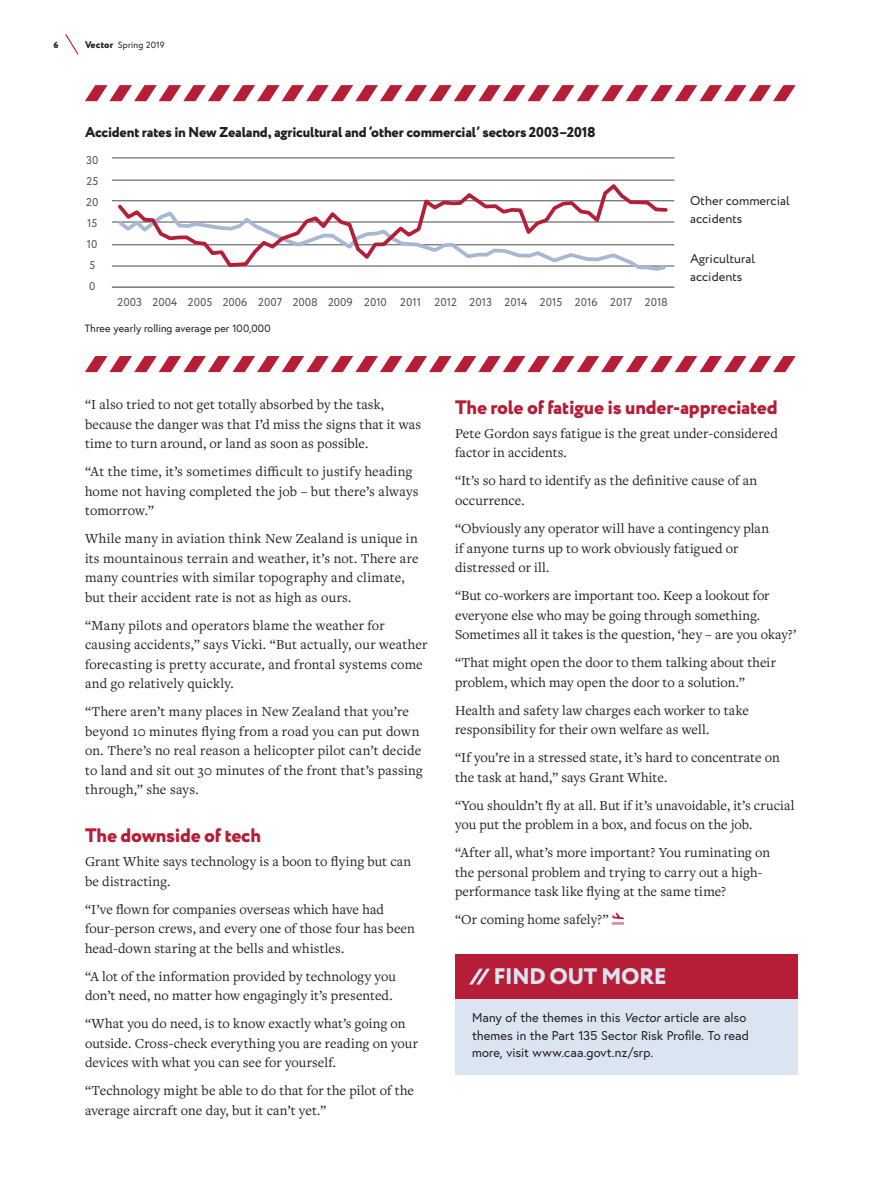
<style>
.page{position:relative;width:893px;height:1200px;background:#fff}
.page>*{position:absolute;margin:0;border:0;box-sizing:border-box;transform-origin:0 0}
.Sidebar_H1{font:800 22.5px "Circe";letter-spacing:-.025em;color:#dbe5f2}
.t1{font:800 19.5px "Circe";letter-spacing:-.01em;color:#b61e37}
.Body{font:14.25px/19.5px "Freight Text Pro";letter-spacing:.01em;color:#231f20}
.t2{font:800 14.25px "Circe";letter-spacing:-.015em;color:#231f20}
.Sidebar_body{font:12.75px/17.5px "Europa";letter-spacing:.005em;color:#231f20}
.Occurrence_table_bod{font:12.75px/18px "Circe";color:#231f20}
.Occurrence_table_bod-2{font:11.25px "Circe";color:#4b4c4d}
.t3{font:10.5px "Europa";letter-spacing:.005em;color:#231f20}
.t4{font:9px "Europa";letter-spacing:.015em;color:#231f20}
.t5{font:800 9px "Circe";color:#231f20}
.s1{font-family:"Circe";font-weight:800;font-size:9.75px}
.s2{font-style:italic}
</style>
<div class="page">
<svg style="left:612px;top:912px;width:12px;height:12px"></svg>
<div style="left:455px;top:953px;width:342px;height:45px;background:#b61e37"></div>
<div style="left:455px;top:998px;width:342px;height:75px;background:#dbe5f2"></div>
<svg style="left:469px;top:968px;width:21px;height:16px"></svg>
<hr style="left:112px;top:286px;width:562px;height:1px;background:#4b4c4d">
<hr style="left:112px;top:266px;width:562px;height:1px;background:#4b4c4d">
<hr style="left:112px;top:222px;width:562px;height:1px;background:#4b4c4d">
<hr style="left:112px;top:180px;width:562px;height:1px;background:#4b4c4d">
<hr style="left:112px;top:244px;width:562px;height:1px;background:#4b4c4d">
<hr style="left:112px;top:200px;width:562px;height:1px;background:#4b4c4d">
<hr style="left:112px;top:158px;width:562px;height:1px;background:#4b4c4d">
<svg style="left:115px;top:184px;width:555px;height:85px"></svg>
<svg style="left:85px;top:85px;width:711px;height:16px"></svg>
<svg style="left:85px;top:356px;width:711px;height:16px"></svg>
<svg style="left:65px;top:34px;width:14px;height:21px"></svg>
<p class="t5" style="left:54px;top:38px;width:7px">6</p>
<p class="t4" style="left:85px;top:39px;width:81px"><span class="s1">Vector</span> Spring 2019</p>
<h3 class="t2" style="left:85px;top:122px;width:512px">Accident rates in New Zealand, agricultural and ‘other commercial’ sectors 2003–2018</h3>
<p class="Occurrence_table_bod-2" style="left:86px;top:153px;width:14px">30</p>
<p class="Occurrence_table_bod-2" style="left:86px;top:174px;width:13px">25</p>
<p class="Occurrence_table_bod-2" style="left:86px;top:195px;width:14px">20</p>
<p class="Occurrence_table_bod-2" style="left:87px;top:216px;width:12px">15</p>
<p class="Occurrence_table_bod-2" style="left:87px;top:237px;width:12px">10</p>
<p class="Occurrence_table_bod-2" style="left:89px;top:258px;width:7px">5</p>
<p class="Occurrence_table_bod-2" style="left:89px;top:279px;width:8px">0</p>
<p class="Occurrence_table_bod-2" style="left:118px;top:295px;width:26px">2003</p>
<p class="Occurrence_table_bod-2" style="left:153px;top:295px;width:26px">2004</p>
<p class="Occurrence_table_bod-2" style="left:188px;top:295px;width:26px">2005</p>
<p class="Occurrence_table_bod-2" style="left:223px;top:295px;width:26px">2006</p>
<p class="Occurrence_table_bod-2" style="left:258px;top:295px;width:26px">2007</p>
<p class="Occurrence_table_bod-2" style="left:293px;top:295px;width:27px">2008</p>
<p class="Occurrence_table_bod-2" style="left:328px;top:295px;width:26px">2009</p>
<p class="Occurrence_table_bod-2" style="left:364px;top:295px;width:24px">2010</p>
<p class="Occurrence_table_bod-2" style="left:400px;top:295px;width:22px">2011</p>
<p class="Occurrence_table_bod-2" style="left:434px;top:295px;width:24px">2012</p>
<p class="Occurrence_table_bod-2" style="left:470px;top:295px;width:24px">2013</p>
<p class="Occurrence_table_bod-2" style="left:505px;top:295px;width:24px">2014</p>
<p class="Occurrence_table_bod-2" style="left:540px;top:295px;width:24px">2015</p>
<p class="Occurrence_table_bod-2" style="left:575px;top:295px;width:24px">2016</p>
<p class="Occurrence_table_bod-2" style="left:610px;top:295px;width:23px">2017</p>
<p class="Occurrence_table_bod-2" style="left:645px;top:295px;width:25px">2018</p>
<p class="t3" style="left:85px;top:321px;width:187px">Three yearly rolling average per 100,000</p>
<p class="Occurrence_table_bod" style="left:690px;top:192px;width:101px">Other commercial accidents</p>
<p class="Occurrence_table_bod" style="left:690px;top:250px;width:66px">Agricultural accidents</p>
<p class="Body" style="left:85px;top:394px;width:338px">“I also tried to not get totally absorbed by the task, because the danger was that I’d miss the signs that it was time to turn around, or land as soon as possible.</p>
<p class="Body" style="left:85px;top:461px;width:335px">“At the time, it’s sometimes difficult to justify heading home not having completed the job – but there’s always tomorrow.”</p>
<p class="Body" style="left:85px;top:528px;width:335px">While many in aviation think New Zealand is unique in its mountainous terrain and weather, it’s not. There are many countries with similar topography and climate, but their accident rate is not as high as ours.</p>
<p class="Body" style="left:85px;top:614px;width:344px">“Many pilots and operators blame the weather for causing accidents,” says Vicki. “But actually, our weather forecasting is pretty accurate, and frontal systems come and go relatively quickly.</p>
<p class="Body" style="left:85px;top:701px;width:339px">“There aren’t many places in New Zealand that you’re beyond 10 minutes flying from a road you can put down on. There’s no real reason a helicopter pilot can’t decide to land and sit out 30 minutes of the front that’s passing through,” she says.</p>
<h2 class="t1" style="left:85px;top:822px;width:177px">The downside of tech</h2>
<p class="Body" style="left:85px;top:851px;width:328px">Grant White says technology is a boon to flying but can be distracting.</p>
<p class="Body" style="left:85px;top:898px;width:331px">“I’ve flown for companies overseas which have had four-person crews, and every one of those four has been head-down staring at the bells and whistles.</p>
<p class="Body" style="left:85px;top:965px;width:312px">“A lot of the information provided by technology you don’t need, no matter how engagingly it’s presented.</p>
<p class="Body" style="left:85px;top:1013px;width:334px">“What you do need, is to know exactly what’s going on outside. Cross-check everything you are reading on your devices with what you can see for yourself.</p>
<p class="Body" style="left:85px;top:1080px;width:331px">“Technology might be able to do that for the pilot of the average aircraft one day, but it can’t yet.”</p>
<h2 class="t1" style="left:455px;top:394px;width:324px">The role of fatigue is under-appreciated</h2>
<p class="Body" style="left:455px;top:423px;width:324px">Pete Gordon says fatigue is the great under-considered factor in accidents.</p>
<p class="Body" style="left:455px;top:470px;width:304px">“It’s so hard to identify as the definitive cause of an occurrence.</p>
<p class="Body" style="left:455px;top:518px;width:316px">“Obviously any operator will have a contingency plan if anyone turns up to work obviously fatigued or distressed or ill.</p>
<p class="Body" style="left:455px;top:585px;width:343px">“But co-workers are important too. Keep a lookout for everyone else who may be going through something.<br>Sometimes all it takes is the question, ‘hey – are you okay?’</p>
<p class="Body" style="left:455px;top:652px;width:322px">“That might open the door to them talking about their problem, which may open the door to a solution.”</p>
<p class="Body" style="left:455px;top:699px;width:296px">Health and safety law charges each worker to take responsibility for their own welfare as well.</p>
<p class="Body" style="left:455px;top:747px;width:326px">“If you’re in a stressed state, it’s hard to concentrate on the task at hand,” says Grant White.</p>
<p class="Body" style="left:455px;top:794px;width:341px">“You shouldn’t fly at all. But if it’s unavoidable, it’s crucial you put the problem in a box, and focus on the job.</p>
<p class="Body" style="left:455px;top:842px;width:317px">“After all, what’s more important? You ruminating on the personal problem and trying to carry out a high&shy;performance task like flying at the same time?</p>
<p class="Body" style="left:455px;top:909px;width:155px">“Or coming home safely?”</p>
<p class="Sidebar_H1" style="left:493px;top:961px;width:175px">FIND OUT MORE</p>
<p class="Sidebar_body" style="left:472px;top:1008px;width:279px">Many of the themes in this <span class="s2">Vector</span> article are also themes in the Part 135 Sector Risk Profile. To read more, visit www.caa.govt.nz/srp.</p>
</div>
